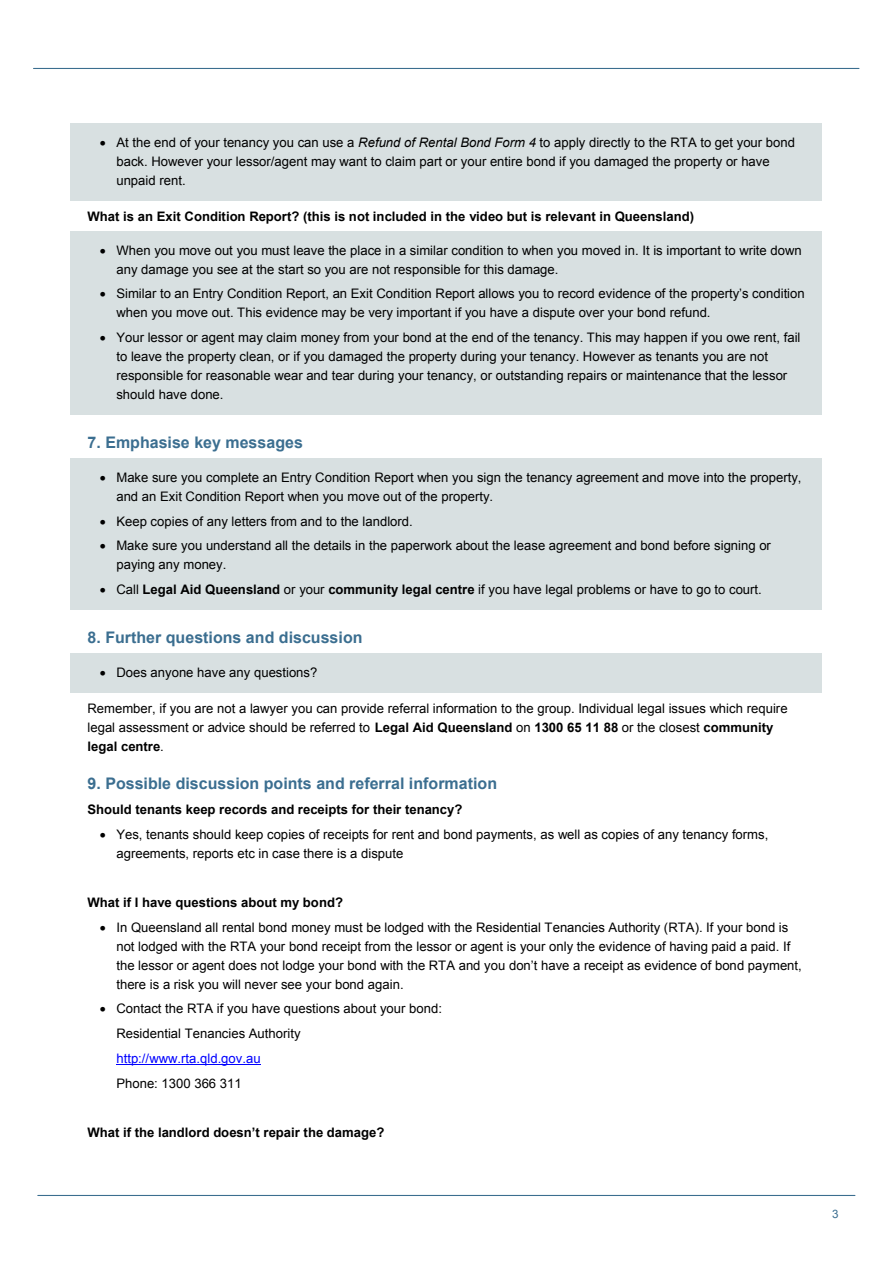
<style>
.page{position:relative;width:893px;height:1263px;background:#fff}
.page>*{position:absolute;margin:0;border:0;box-sizing:border-box;transform-origin:0 0}
.t1{font:700 16.05px "Arial";color:#3b6e90}
.t2{font:13.05px/18.9px "Arial";color:#000}
.t3{font:700 13.05px "Arial";color:#000}
.t4{font:13.05px "Arial";color:#00f}
.t5{font:11.55px "Arial";color:#3b6e90}
.s1{font-style:italic}
.s2{font-weight:700}
</style>
<div class="page">
<hr style="left:34px;top:68px;width:825px;height:1px;background:#3b6e8f">
<hr style="left:38px;top:1195px;width:817px;height:1px;background:#3b6e8f">
<div style="left:72px;top:124px;width:748px;height:27px;background:#d8e0e1"></div>
<hr style="left:70px;top:123px;width:752px;height:1px;background:#d8e0e1">
<hr style="left:70px;top:124px;width:2px;height:27px;background:#d8e0e1">
<hr style="left:820px;top:124px;width:2px;height:27px;background:#d8e0e1">
<div style="left:72px;top:151px;width:748px;height:19px;background:#d8e0e1"></div>
<svg style="left:70px;top:151px;width:2px;height:19px"></svg>
<svg style="left:820px;top:151px;width:2px;height:19px"></svg>
<div style="left:72px;top:170px;width:748px;height:29px;background:#d8e0e1"></div>
<hr style="left:70px;top:199px;width:752px;height:1px;background:#d8e0e1">
<hr style="left:70px;top:170px;width:2px;height:29px;background:#d8e0e1">
<hr style="left:820px;top:170px;width:2px;height:29px;background:#d8e0e1">
<div style="left:72px;top:232px;width:748px;height:26px;background:#d8e0e1"></div>
<hr style="left:70px;top:231px;width:752px;height:1px;background:#d8e0e1">
<hr style="left:70px;top:232px;width:2px;height:26px;background:#d8e0e1">
<hr style="left:820px;top:232px;width:2px;height:26px;background:#d8e0e1">
<div style="left:72px;top:258px;width:748px;height:25px;background:#d8e0e1"></div>
<hr style="left:70px;top:258px;width:2px;height:25px;background:#d8e0e1">
<hr style="left:820px;top:258px;width:2px;height:25px;background:#d8e0e1">
<div style="left:72px;top:283px;width:748px;height:19px;background:#d8e0e1"></div>
<svg style="left:70px;top:283px;width:2px;height:19px"></svg>
<svg style="left:820px;top:283px;width:2px;height:19px"></svg>
<div style="left:72px;top:302px;width:748px;height:25px;background:#d8e0e1"></div>
<hr style="left:70px;top:302px;width:2px;height:25px;background:#d8e0e1">
<hr style="left:820px;top:302px;width:2px;height:25px;background:#d8e0e1">
<div style="left:72px;top:327px;width:748px;height:19px;background:#d8e0e1"></div>
<div style="left:72px;top:346px;width:748px;height:19px;background:#d8e0e1"></div>
<div style="left:72px;top:365px;width:748px;height:19px;background:#d8e0e1"></div>
<svg style="left:70px;top:327px;width:2px;height:57px"></svg>
<svg style="left:820px;top:327px;width:2px;height:57px"></svg>
<div style="left:72px;top:384px;width:748px;height:29px;background:#d8e0e1"></div>
<hr style="left:70px;top:413px;width:752px;height:1px;background:#d8e0e1">
<hr style="left:70px;top:384px;width:2px;height:29px;background:#d8e0e1">
<hr style="left:820px;top:384px;width:2px;height:29px;background:#d8e0e1">
<div style="left:72px;top:459px;width:748px;height:27px;background:#d8e0e1"></div>
<hr style="left:70px;top:458px;width:752px;height:1px;background:#d8e0e1">
<hr style="left:70px;top:459px;width:2px;height:27px;background:#d8e0e1">
<hr style="left:820px;top:459px;width:2px;height:27px;background:#d8e0e1">
<div style="left:72px;top:486px;width:748px;height:24px;background:#d8e0e1"></div>
<hr style="left:70px;top:486px;width:2px;height:24px;background:#d8e0e1">
<hr style="left:820px;top:486px;width:2px;height:24px;background:#d8e0e1">
<div style="left:72px;top:510px;width:748px;height:25px;background:#d8e0e1"></div>
<hr style="left:70px;top:510px;width:2px;height:25px;background:#d8e0e1">
<hr style="left:820px;top:510px;width:2px;height:25px;background:#d8e0e1">
<div style="left:72px;top:535px;width:748px;height:19px;background:#d8e0e1"></div>
<svg style="left:70px;top:535px;width:2px;height:19px"></svg>
<svg style="left:820px;top:535px;width:2px;height:19px"></svg>
<div style="left:72px;top:554px;width:748px;height:25px;background:#d8e0e1"></div>
<hr style="left:70px;top:554px;width:2px;height:25px;background:#d8e0e1">
<hr style="left:820px;top:554px;width:2px;height:25px;background:#d8e0e1">
<div style="left:72px;top:579px;width:748px;height:29px;background:#d8e0e1"></div>
<hr style="left:70px;top:608px;width:752px;height:1px;background:#d8e0e1">
<hr style="left:70px;top:579px;width:2px;height:29px;background:#d8e0e1">
<hr style="left:820px;top:579px;width:2px;height:29px;background:#d8e0e1">
<div style="left:72px;top:654px;width:748px;height:37px;background:#d8e0e1"></div>
<hr style="left:70px;top:653px;width:752px;height:1px;background:#d8e0e1">
<hr style="left:70px;top:691px;width:752px;height:1px;background:#d8e0e1">
<hr style="left:70px;top:654px;width:2px;height:37px;background:#d8e0e1">
<hr style="left:820px;top:654px;width:2px;height:37px;background:#d8e0e1">
<hr style="left:116px;top:1064px;width:145px;height:1px;background:#00f">
<p class="t2" style="left:116px;top:133px;width:680px;text-indent:-17px">• At the end of your tenancy you can use a <span class="s1">Refund of Rental Bond Form 4</span> to apply directly to the RTA to get your bond back. However your lessor/agent may want to claim part or your entire bond if you damaged the property or have unpaid rent.</p>
<p class="t3" style="left:88px;top:208px;width:608px">What is an Exit Condition Report? (this is not included in the video but is relevant in Queensland)</p>
<p class="t2" style="left:116px;top:241px;width:687px;text-indent:-17px">• When you move out you must leave the place in a similar condition to when you moved in. It is important to write down any damage you see at the start so you are not responsible for this damage.</p>
<p class="t2" style="left:116px;top:284px;width:690px;text-indent:-17px">• Similar to an Entry Condition Report, an Exit Condition Report allows you to record evidence of the property’s condition when you move out. This evidence may be very important if you have a dispute over your bond refund.</p>
<p class="t2" style="left:116px;top:328px;width:686px;text-indent:-17px">• Your lessor or agent may claim money from your bond at the end of the tenancy. This may happen if you owe rent, fail to leave the property clean, or if you damaged the property during your tenancy. However as tenants you are not responsible for reasonable wear and tear during your tenancy, or outstanding repairs or maintenance that the lessor should have done.</p>
<p class="t1" style="left:88px;top:432px;width:217px">7. Emphasise key messages</p>
<p class="t2" style="left:116px;top:468px;width:687px;text-indent:-17px">• Make sure you complete an Entry Condition Report when you sign the tenancy agreement and move into the property, and an Exit Condition Report when you move out of the property.</p>
<p class="t2" style="left:100px;top:512px;width:314px">• Keep copies of any letters from and to the landlord.</p>
<p class="t2" style="left:116px;top:536px;width:656px;text-indent:-17px">• Make sure you understand all the details in the paperwork about the lease agreement and bond before signing or paying any money.</p>
<p class="t2" style="left:100px;top:580px;width:663px">• Call <span class="s2">Legal Aid Queensland</span> or your <span class="s2">community legal centre</span> if you have legal problems or have to go to court.</p>
<p class="t1" style="left:88px;top:627px;width:277px">8. Further questions and discussion</p>
<p class="t2" style="left:100px;top:663px;width:219px">• Does anyone have any questions?</p>
<p class="t2" style="left:88px;top:699px;width:702px">Remember, if you are not a lawyer you can provide referral information to the group. Individual legal issues which require legal assessment or advice should be referred to <span class="s2">Legal Aid Queensland</span> on <span class="s2">1300 65 11 88</span> or the closest <span class="s2">community legal centre</span>.</p>
<p class="t1" style="left:88px;top:772px;width:411px">9. Possible discussion points and referral information</p>
<p class="t3" style="left:88px;top:801px;width:376px">Should tenants keep records and receipts for their tenancy?</p>
<p class="t2" style="left:116px;top:825px;width:653px;text-indent:-17px">• Yes, tenants should keep copies of receipts for rent and bond payments, as well as copies of any tenancy forms, agreements, reports etc in case there is a dispute</p>
<p class="t3" style="left:88px;top:894px;width:257px">What if I have questions about my bond?</p>
<p class="t2" style="left:116px;top:918px;width:687px;text-indent:-17px">• In Queensland all rental bond money must be lodged with the Residential Tenancies Authority (RTA). If your bond is not lodged with the RTA your bond receipt from the lessor or agent is your only the evidence of having paid a paid. If the lessor or agent does not lodge your bond with the RTA and you don’t have a receipt as evidence of bond payment, there is a risk you will never see your bond again.</p>
<p class="t2" style="left:116px;top:996px;width:327px;line-height:24.8px;text-indent:-17px">• Contact the RTA if you have questions about your bond:<br>Residential Tenancies Authority</p>
<p class="t4" style="left:116px;top:1050px;width:146px">http://www.rta.qld.gov.au</p>
<p class="t2" style="left:116px;top:1074px;width:127px">Phone: 1300 366 311</p>
<p class="t3" style="left:88px;top:1124px;width:298px">What if the landlord doesn’t repair the damage?</p>
<p class="t5" style="left:832px;top:1206px;width:8px">3</p>
</div>
